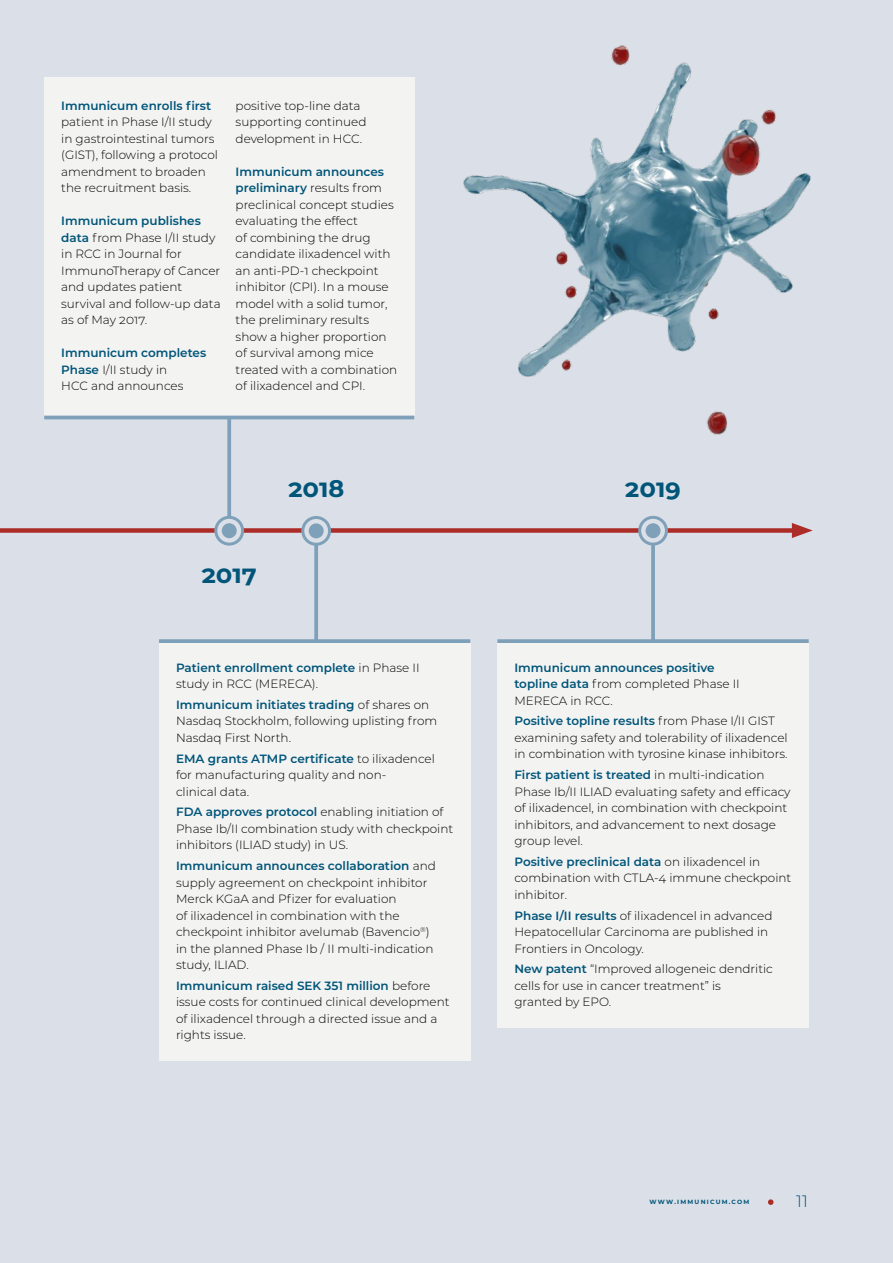
<style>
.page{position:relative;width:893px;height:1263px;background:#dbe0e8}
.page>*{position:absolute;margin:0;border:0;box-sizing:border-box;transform-origin:0 0}
.t1{font:700 24px "Montserrat";color:#005579}
.t2{font:300 16.5px "Montserrat";color:#005579}
.t3{font:300 12px/16.5px "Montserrat";color:#000}
.t4{font:600 12px/16.5px "Montserrat";color:#005579}
.t5{font:700 6.15px "Montserrat";letter-spacing:.2em;color:#005579}
.s1{font-weight:600;color:#005579}
.s2{font-weight:300;color:#000}
</style>
<div class="page">
<img style="left:307px;top:45px;width:504px;height:390px">
<div style="left:0;top:528px;width:800px;height:5px;background:#ac2c28"></div>
<svg style="left:792px;top:523px;width:21px;height:15px"></svg>
<svg style="left:159px;top:639px;width:311px;height:4px"></svg>
<svg style="left:497px;top:639px;width:312px;height:4px"></svg>
<svg style="left:227px;top:419px;width:4px;height:97px"></svg>
<svg style="left:216px;top:517px;width:27px;height:27px"></svg>
<div style="left:214px;top:516px;width:30px;height:30px;border:3px solid #7ea0b8;border-radius:50%"></div>
<div style="left:222px;top:523px;width:15px;height:15px;background:#7ea0b8;border-radius:50%"></div>
<svg style="left:640px;top:517px;width:26px;height:27px"></svg>
<div style="left:638px;top:516px;width:30px;height:30px;border:3px solid #7ea0b8;border-radius:50%"></div>
<svg style="left:651px;top:544px;width:4px;height:99px"></svg>
<div style="left:646px;top:523px;width:14px;height:15px;background:#7ea0b8;border-radius:50%"></div>
<svg style="left:303px;top:517px;width:27px;height:27px"></svg>
<div style="left:301px;top:516px;width:30px;height:30px;border:3px solid #7ea0b8;border-radius:50%"></div>
<svg style="left:314px;top:544px;width:4px;height:96px"></svg>
<div style="left:309px;top:523px;width:15px;height:15px;background:#7ea0b8;border-radius:50%"></div>
<div style="left:44px;top:77px;width:370px;height:339px;background:#f3f3f2"></div>
<div style="left:497px;top:643px;width:312px;height:385px;background:#f3f3f2"></div>
<div style="left:159px;top:643px;width:311px;height:418px;background:#f3f3f2"></div>
<hr style="left:44px;top:416px;width:370px;height:3px;background:#7ea0b8">
<svg style="left:768px;top:1199px;width:5px;height:6px"></svg>
<p class="t3" style="left:61px;top:97px;width:158px"><span class="s1">Immunicum enrolls first </span>patient in Phase I/II study in gastrointestinal tumors (GIST), following a protocol amendment to broaden the recruitment basis.</p>
<p class="t3" style="left:61px;top:212px;width:161px"><span class="s1">Immunicum publishes data</span> from Phase I/II study in RCC in Journal for<br>ImmunoTherapy of Cancer and updates patient survival and follow-up data as of May 2017.</p>
<p class="t3" style="left:61px;top:344px;width:146px"><span class="s1">Immunicum completes<br>Phase</span> I/II study in<br>HCC and announces</p>
<p class="t3" style="left:236px;top:97px;width:132px">positive top-line data supporting continued development in HCC.</p>
<p class="t3" style="left:236px;top:163px;width:163px"><span class="s1">Immunicum announces preliminary</span> results from preclinical concept studies evaluating the effect<br>of combining the drug candidate ilixadencel with an anti-PD-1 checkpoint inhibitor (CPI). In a mouse model with a solid tumor, the preliminary results show a higher proportion of survival among mice treated with a combination of ilixadencel and CPI.</p>
<h3 class="t1" style="left:288px;top:471px;width:58px">2018</h3>
<h3 class="t1" style="left:625px;top:471px;width:57px">2019</h3>
<h3 class="t1" style="left:202px;top:557px;width:57px">2017</h3>
<p class="t3" style="left:176px;top:659px;width:245px"><span class="s1">Patient enrollment complete</span> in Phase II study in RCC (MERECA).</p>
<p class="t3" style="left:176px;top:696px;width:263px"><span class="s1">Immunicum initiates trading</span> of shares on<br>Nasdaq Stockholm, following uplisting from<br>Nasdaq First North.</p>
<p class="t3" style="left:176px;top:750px;width:260px"><span class="s1">EMA grants ATMP certificate</span> to ilixadencel for manufacturing quality and non-<br>clinical data.</p>
<p class="t3" style="left:176px;top:803px;width:279px"><span class="s1">FDA approves protocol</span> enabling initiation of<br>Phase Ib/II combination study with checkpoint inhibitors (ILIAD study) in US.</p>
<p class="t3" style="left:176px;top:857px;width:261px"><span class="s1">Immunicum announces collaboration</span> and supply agreement on checkpoint inhibitor Merck KGaA and Pfizer for evaluation<br>of ilixadencel in combination with the checkpoint inhibitor avelumab (Bavencio<sup>®</sup>) in the planned Phase Ib / II multi-indication study, ILIAD.</p>
<p class="t3" style="left:176px;top:977px;width:275px"><span class="s1">Immunicum raised SEK 351 million</span> before issue costs for continued clinical development of ilixadencel through a directed issue and a rights issue.</p>
<p class="t4" style="left:514px;top:659px;width:227px">Immunicum announces positive topline data <span class="s2">from completed Phase II<br>MERECA in RCC.</span></p>
<p class="t3" style="left:514px;top:712px;width:275px"><span class="s1">Positive topline results</span> from Phase I/II GIST examining safety and tolerability of ilixadencel in combination with tyrosine kinase inhibitors.</p>
<p class="t3" style="left:514px;top:766px;width:278px"><span class="s1">First patient is treated</span> in multi-indication Phase Ib/II ILIAD evaluating safety and efficacy of ilixadencel, in combination with checkpoint inhibitors, and advancement to next dosage group level.</p>
<p class="t3" style="left:514px;top:853px;width:278px"><span class="s1">Positive preclinical data</span> on ilixadencel in combination with CTLA-4 immune checkpoint inhibitor.</p>
<p class="t3" style="left:514px;top:907px;width:259px"><span class="s1">Phase I/II results</span> of ilixadencel in advanced<br>Hepatocellular Carcinoma are published in<br>Frontiers in Oncology.</p>
<p class="t3" style="left:514px;top:960px;width:260px"><span class="s1">New patent</span> “Improved allogeneic dendritic cells for use in cancer treatment” is<br>granted by EPO.</p>
<p class="t5" style="left:650px;top:1197px;width:101px">WWW.IMMUNICUM.COM</p>
<h2 class="t2" style="left:796px;top:1190px;width:13px">11</h2>
</div>
